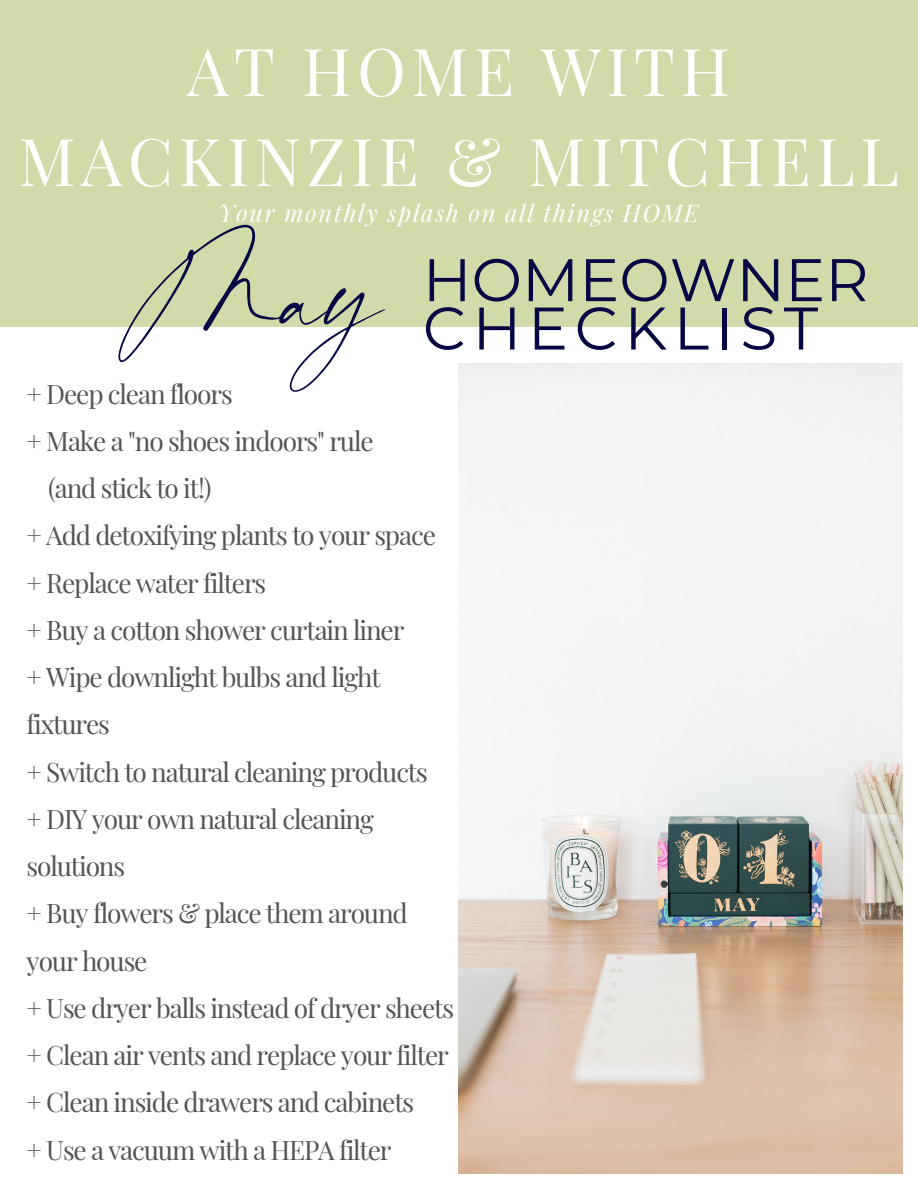
<style>
.page{position:relative;width:918px;height:1188px;background:#fff}
.page>*{position:absolute;margin:0;border:0;box-sizing:border-box;transform-origin:0 0}
.t1{font:135.45px "Blackstone";color:#060644}
.t2{font:66px "Playfair Display";letter-spacing:.08em;color:#fff}
.t3{font:60px "Montserrat";color:#060644}
.t4{font:60px "Montserrat";letter-spacing:.11em;color:#060644}
.t5{font:26.25px/47.2px "Playfair Display";letter-spacing:-.045em;color:#545454}
.t6{font:italic 23.85px "Playfair Display";letter-spacing:.07em;color:#fff}
</style>
<div class="page">
<div style="left:0;top:0;width:918px;height:326px;background:#d1dba9"></div>
<img style="left:459px;top:363px;width:444px;height:810px">
<p class="t2" style="left:187px;top:25px;width:545px">AT HOME WITH</p>
<p class="t2" style="left:18px;top:115px;width:882px">MACKINZIE &amp; MITCHELL</p>
<p class="t6" style="left:218px;top:196px;width:482px">Your monthly splash on all things HOME</p>
<p class="t1" style="left:130px;top:174px;width:255px">May</p>
<p class="t3" style="left:423px;top:243px;width:447px">HOMEOWNER</p>
<p class="t4" style="left:423px;top:291px;width:397px">CHECKLIST</p>
<p class="t5" style="left:27px;top:369px;width:208px">+ Deep clean floors</p>
<p class="t5" style="left:27px;top:416px;width:349px">+ Make a "no shoes indoors" rule</p>
<p class="t5" style="left:48px;top:464px;width:165px">(and stick to it!)</p>
<p class="t5" style="left:27px;top:511px;width:411px">+ Add detoxifying plants to your space</p>
<p class="t5" style="left:27px;top:558px;width:241px">+ Replace water filters</p>
<p class="t5" style="left:27px;top:605px;width:379px">+ Buy a cotton shower curtain liner</p>
<p class="t5" style="left:27px;top:653px;width:356px">+ Wipe downlight bulbs and light fixtures</p>
<p class="t5" style="left:27px;top:747px;width:403px">+ Switch to natural cleaning products</p>
<p class="t5" style="left:27px;top:794px;width:349px">+ DIY your own natural cleaning solutions</p>
<p class="t5" style="left:27px;top:889px;width:383px">+ Buy flowers &amp; place them around your house</p>
<p class="t5" style="left:27px;top:983px;width:429px">+ Use dryer balls instead of dryer sheets</p>
<p class="t5" style="left:27px;top:1031px;width:424px">+ Clean air vents and replace your filter</p>
<p class="t5" style="left:27px;top:1078px;width:389px">+ Clean inside drawers and cabinets</p>
<p class="t5" style="left:27px;top:1125px;width:367px">+ Use a vacuum with a HEPA filter</p>
</div>
